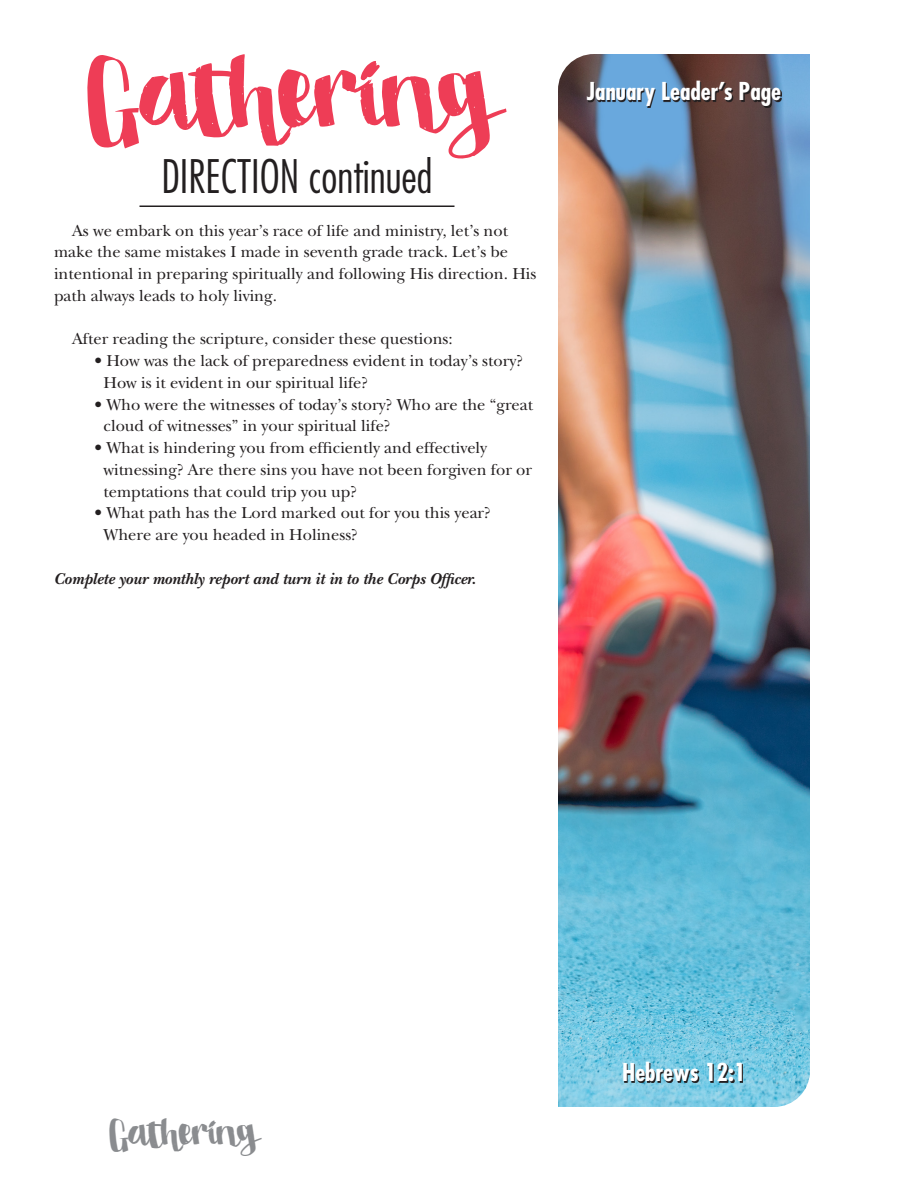
<style>
.page{position:relative;width:918px;height:1188px;background:#fff}
.page>*{position:absolute;margin:0;border:0;box-sizing:border-box;transform-origin:0 0}
.t1{font:48px "Stella";color:#8a8c8f}
.t2{font:300 condensed 45px "Futura";color:#231f20}
.t3{font:700 condensed 24px "Futura";color:#fff}
.t4{font:16.5px/21.8px "New Baskerville";color:#231f20}
.t5{font:italic 700 16.5px "New Baskerville";color:#231f20}
</style>
<div class="page">
<img style="left:558px;top:54px;width:252px;height:1053px">
<svg style="left:87px;top:54px;width:420px;height:105px"></svg>
<hr style="left:140px;top:206px;width:314px;height:1px;background:#231f20">
<svg style="left:624px;top:1063px;width:119px;height:20px;background:#558696"></svg>
<svg style="left:588px;top:82px;width:194px;height:25px;background:#4e5868"></svg>
<p class="t2" style="left:161px;top:148px;width:273px">DIRECTION continued</p>
<p class="t4" style="left:54px;top:219px;width:484px;text-indent:18px">As we embark on this year’s race of life and ministry, let’s not make the same mistakes I made in seventh grade track. Let’s be intentional in preparing spiritually and following His direction. His path always leads to holy living.</p>
<p class="t4" style="left:72px;top:328px;width:382px">After reading the scripture, consider these questions:</p>
<p class="t4" style="left:104px;top:350px;width:421px;text-indent:-9px">• How was the lack of preparedness evident in today’s story?<br>How is it evident in our spiritual life?</p>
<p class="t4" style="left:104px;top:393px;width:431px;text-indent:-9px">• Who were the witnesses of today’s story? Who are the “great cloud of witnesses” in your spiritual life?</p>
<p class="t4" style="left:104px;top:437px;width:430px;text-indent:-9px">• What is hindering you from efficiently and effectively witnessing? Are there sins you have not been forgiven for or temptations that could trip you up?</p>
<p class="t4" style="left:104px;top:502px;width:389px;text-indent:-9px">• What path has the Lord marked out for you this year?<br>Where are you headed in Holiness?</p>
<p class="t5" style="left:54px;top:569px;width:424px">Complete your monthly report and turn it in to the Corps Officer.</p>
<p class="t3" style="left:587px;top:76px;width:196px">January Leader’s Page</p>
<p class="t1" style="left:109px;top:1107px;width:149px">Gathering</p>
<p class="t3" style="left:622px;top:1057px;width:125px">Hebrews 12:1</p>
</div>
